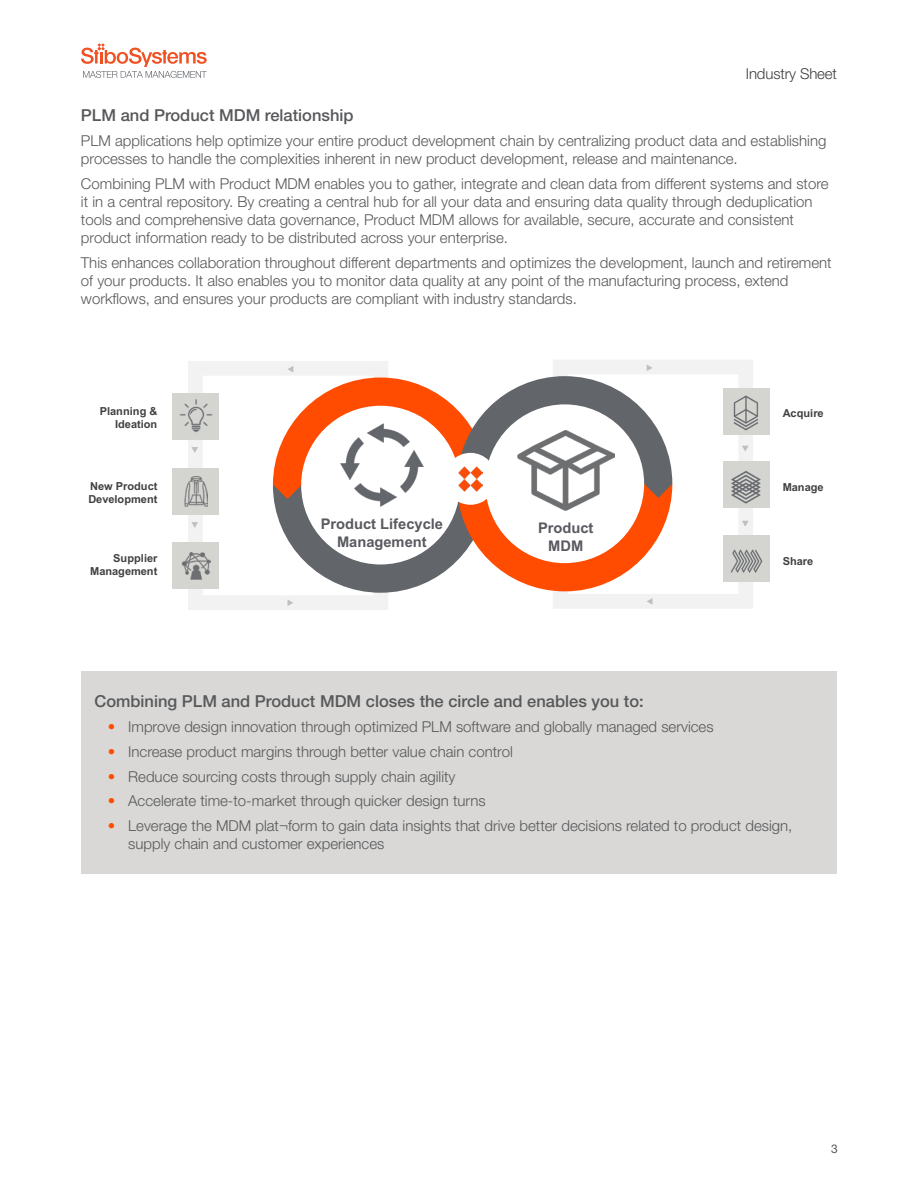
<style>
.page{position:relative;width:918px;height:1188px;background:#fff}
.page>*{position:absolute;margin:0;border:0;box-sizing:border-box;transform-origin:0 0}
.t1{font:22.05px "Arial";color:#595a5f}
.sub-subhead{font:500 16.5px "Helvetica Neue LT Std";color:#57585a}
.body{font:300 15px/18px "Helvetica Neue LT Std";color:#57585a}
.t2{font:300 15px "Helvetica Neue LT Std";letter-spacing:-.01em;color:#3e3e3f}
.t3{font:700 14.7px/17.4px "Arial";color:#595a5f;text-align:center}
.t4{font:12px "Helvetica Neue LT Std";color:#57585a}
.t5{font:700 10.95px/12.8px "Arial";color:#404040;text-align:right}
.s1{color:#ff4c00}
</style>
<div class="page">
<svg style="left:81px;top:43px;width:126px;height:35px"></svg>
<div style="left:81px;top:672px;width:756px;height:202px;background:#d9d8d6"></div>
<div style="left:188px;top:361px;width:200px;height:249px;border:15px solid #f2f2f2"></div>
<svg style="left:191px;top:447px;width:7px;height:6px"></svg>
<svg style="left:191px;top:522px;width:7px;height:6px"></svg>
<div style="left:172px;top:394px;width:47px;height:46px;background:#d4d4d1"></div>
<img style="left:179px;top:399px;width:34px;height:33px">
<div style="left:172px;top:543px;width:47px;height:46px;background:#d4d4d1"></div>
<img style="left:182px;top:552px;width:28px;height:28px">
<div style="left:172px;top:468px;width:47px;height:46px;background:#d4d4d1"></div>
<img style="left:184px;top:477px;width:24px;height:29px">
<div style="left:553px;top:360px;width:200px;height:249px;border:15px solid #f2f2f2"></div>
<div style="left:723px;top:389px;width:46px;height:46px;background:#d4d4d1"></div>
<div style="left:723px;top:535px;width:46px;height:46px;background:#d4d4d1"></div>
<div style="left:723px;top:462px;width:46px;height:46px;background:#d4d4d1"></div>
<svg style="left:273px;top:364px;width:399px;height:242px"></svg>
<svg style="left:742px;top:446px;width:7px;height:6px"></svg>
<svg style="left:742px;top:521px;width:7px;height:6px"></svg>
<img style="left:730px;top:549px;width:33px;height:24px">
<img style="left:733px;top:395px;width:25px;height:36px">
<img style="left:731px;top:471px;width:30px;height:33px">
<div style="left:445px;top:453px;width:51px;height:52px;background:#fff;border-radius:50%"></div>
<img style="left:458px;top:466px;width:25px;height:25px">
<p class="t2" style="left:746px;top:64px;width:93px">Industry Sheet</p>
<p class="sub-subhead" style="left:81px;top:106px;width:274px">PLM and Product MDM relationship</p>
<p class="body" style="left:81px;top:131px;width:747px">PLM applications help optimize your entire product development chain by centralizing product data and establishing processes to handle the complexities inherent in new product development, release and maintenance.</p>
<p class="body" style="left:81px;top:174px;width:749px">Combining PLM with Product MDM enables you to gather, integrate and clean data from different systems and store it in a central repository. By creating a central hub for all your data and ensuring data quality through deduplication tools and comprehensive data governance, Product MDM allows for available, secure, accurate and consistent product information ready to be distributed across your enterprise.</p>
<p class="body" style="left:81px;top:253px;width:752px">This enhances collaboration throughout different departments and optimizes the development, launch and retirement of your products. It also enables you to monitor data quality at any point of the manufacturing process, extend workflows, and ensures your products are compliant with industry standards.</p>
<p class="t1" style="left:52px;top:245px;width:282px">PLM and PMDM relationship</p>
<p class="t5" style="left:100px;top:405px;width:59px">Planning &amp;<br>Ideation</p>
<p class="t5" style="left:783px;top:407px;width:43px">Acquire</p>
<p class="t5" style="left:88px;top:480px;width:71px;text-align:left">New Product<br>Development</p>
<p class="t5" style="left:783px;top:481px;width:43px">Manage</p>
<p class="t3" style="left:321px;top:515px;width:124px">Product Lifecycle<br>Management</p>
<p class="t3" style="left:538px;top:520px;width:57px">Product<br>MDM</p>
<p class="t5" style="left:90px;top:552px;width:69px">Supplier<br>Management</p>
<p class="t5" style="left:783px;top:555px;width:32px">Share</p>
<p class="sub-subhead" style="left:94px;top:692px;width:551px">Combining PLM and Product MDM closes the circle and enables you to:</p>
<p class="body" style="left:108px;top:717px;width:607px"><span class="s1">•</span> Improve design innovation through optimized PLM software and globally managed services</p>
<p class="body" style="left:108px;top:742px;width:406px"><span class="s1">•</span> Increase product margins through better value chain control</p>
<p class="body" style="left:108px;top:767px;width:349px"><span class="s1">•</span> Reduce sourcing costs through supply chain agility</p>
<p class="body" style="left:108px;top:792px;width:379px"><span class="s1">•</span> Accelerate time-to-market through quicker design turns</p>
<p class="body" style="left:128px;top:816px;width:666px;text-indent:-20px"><span class="s1">•</span> Leverage the MDM plat¬form to gain data insights that drive better decisions related to product design, supply chain and customer experiences</p>
<p class="t4" style="left:831px;top:1142px;width:8px">3</p>
</div>
